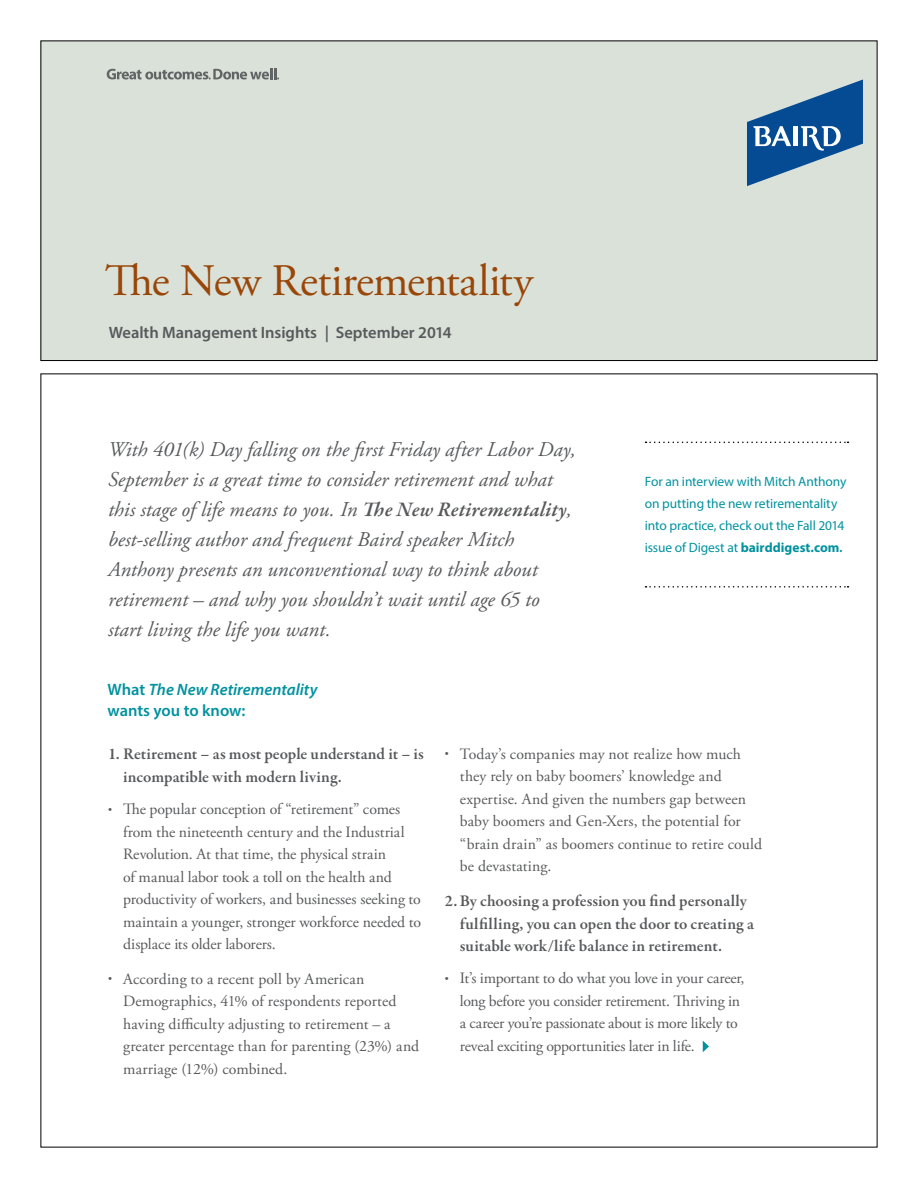
<style>
.page{position:relative;width:918px;height:1188px;background:#fff}
.page>*{position:absolute;margin:0;border:0;box-sizing:border-box;transform-origin:0 0}
.t1{font:45px "Adobe Garamond Pro";letter-spacing:-.01em;color:#994708}
.Opening_Subhead{font:italic 21px/30px "Adobe Garamond Pro";color:#58595b}
.Subhead_-_numbered{font:600 16.5px/22.5px "Garamond Premr Pro";color:#58595b}
.t2{font:italic 600 16.5px/21px "Myriad Pro";color:#00929f}
.t3{font:600 16.5px "Myriad Pro";color:#58595b}
.Subhead_-_numbered-2{font:15.75px/22.5px "Adobe Garamond Pro";letter-spacing:-.005em;color:#58595b}
.t4{font:13.5px/21.8px "Myriad Pro";letter-spacing:-.005em;color:#00929f}
.s1{font-family:"Garamond Premr Pro";font-weight:600}
.s2{font-style:normal}
.s3{font-weight:700}
.s4{font-weight:700;font-style:italic;font-stretch:condensed}
.s5{font-size:10.5px}
</style>
<div class="page">
<div style="left:41px;top:41px;width:836px;height:320px;background:#dae1d9"></div>
<svg style="left:747px;top:80px;width:116px;height:106px"></svg>
<svg style="left:107px;top:68px;width:172px;height:12px"></svg>
<svg style="left:703px;top:1041px;width:6px;height:11px"></svg>
<svg style="left:646px;top:442px;width:203px;height:1px"></svg>
<svg style="left:646px;top:586px;width:203px;height:2px"></svg>
<p class="t1" style="left:105px;top:253px;width:430px">The New Retirementality</p>
<p class="t3" style="left:109px;top:322px;width:345px">Wealth Management Insights | September 2014</p>
<p class="Opening_Subhead" style="left:108px;top:435px;width:469px">With 401(k) Day falling on the first Friday after Labor Day, September is a great time to consider retirement and what this stage of life means to you. In <span class="s1">The New Retirementality</span>, best-selling author and frequent Baird speaker Mitch Anthony presents an unconventional way to think about retirement – and why you shouldn’t wait until age 65 to start living the life you want.</p>
<p class="t2" style="left:107px;top:678px;width:212px"><span class="s2">What</span> The New Retirementality <span class="s2">wants you to know:</span></p>
<p class="t4" style="left:645px;top:471px;width:203px">For an interview with Mitch Anthony on putting the new retirementality into practice, check out the Fall 2014 issue of Digest at <span class="s3">bairddigest.com</span><span class="s4">.</span></p>
<p class="Subhead_-_numbered" style="left:123px;top:743px;width:302px;text-indent:-15px">1. Retirement – as most people understand it – is incompatible with modern living.</p>
<p class="Subhead_-_numbered-2" style="left:123px;top:798px;width:300px;text-indent:-15px"><span class="s5">•</span> The popular conception of “retirement” comes from the nineteenth century and the Industrial Revolution. At that time, the physical strain<br>of manual labor took a toll on the health and productivity of workers, and businesses seeking to maintain a younger, stronger workforce needed to displace its older laborers.</p>
<p class="Subhead_-_numbered-2" style="left:123px;top:968px;width:298px;text-indent:-15px"><span class="s5">•</span> According to a recent poll by American Demographics, 41% of respondents reported having difficulty adjusting to retirement – a greater percentage than for parenting (23%) and marriage (12%) combined.</p>
<p class="Subhead_-_numbered-2" style="left:460px;top:743px;width:304px;text-indent:-15px"><span class="s5">•</span> Today’s companies may not realize how much they rely on baby boomers’ knowledge and expertise. And given the numbers gap between baby boomers and Gen-Xers, the potential for “brain drain” as boomers continue to retire could be devastating.</p>
<p class="Subhead_-_numbered" style="left:460px;top:890px;width:296px;text-indent:-15px">2.By choosing a profession you find personally fulfilling, you can open the door to creating a suitable work/life balance in retirement.</p>
<p class="Subhead_-_numbered-2" style="left:460px;top:968px;width:286px;text-indent:-15px"><span class="s5">•</span> It’s important to do what you love in your career, long before you consider retirement. Thriving in a career you’re passionate about is more likely to reveal exciting opportunities later in life.</p>
</div>
